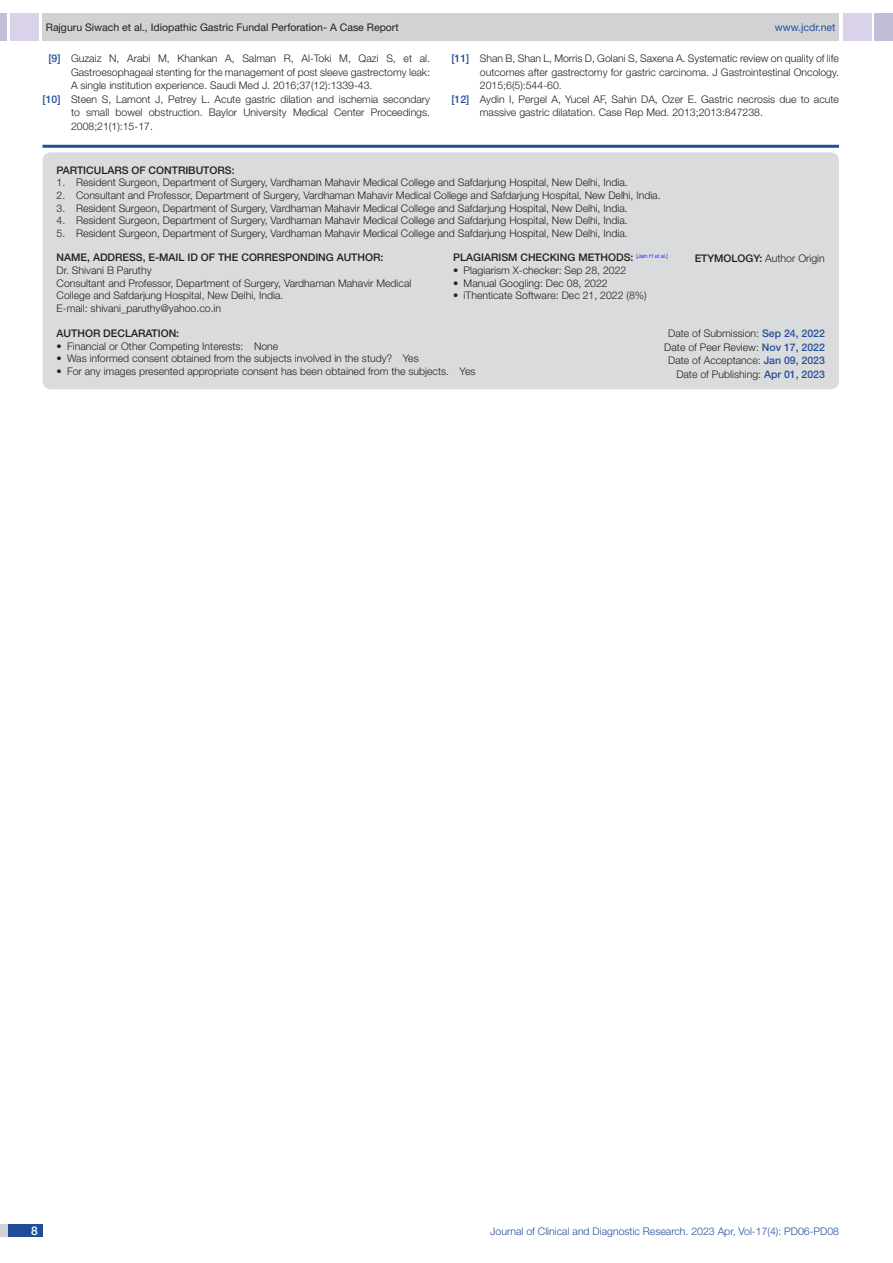
<style>
.page{position:relative;width:893px;height:1263px;background:#fff}
.page>*{position:absolute;margin:0;border:0;box-sizing:border-box;transform-origin:0 0}
.t1{font:500 12px "Helvetica Neue";color:#fff}
.Partic_Contri_Txt{font:300 10.5px/12.6px "Helvetica Neue";color:#231f20}
.Partic_Contri_Head{font:500 10.5px "Helvetica Neue";color:#231f20}
.tb_txt{font:300 10.5px "Helvetica Neue";color:#231f20}
.t2{font:300 10.5px "Helvetica Neue";color:#244e9b}
.t3{font:10.5px "Helvetica Neue";color:#231f20}
.Partic_Contri_Head-2{font:300 10.5px "Helvetica Neue";color:#231f20}
.t4{font:10.5px "Helvetica Neue";color:#244e9b}
.s1{font-weight:500;color:#244e9b}
.s2{font-weight:500}
</style>
<div class="page">
<div style="left:0;top:13px;width:7px;height:28px;background:#c2bed7"></div>
<div style="left:10px;top:13px;width:29px;height:28px;background:#d9d2e8"></div>
<div style="left:43px;top:13px;width:796px;height:28px;background:#d1d2d4"></div>
<div style="left:875px;top:13px;width:18px;height:28px;background:#c2bed7"></div>
<div style="left:843px;top:13px;width:29px;height:28px;background:#d9d2e8"></div>
<div style="left:0;top:1224px;width:43px;height:13px;background:#d1d2d4"></div>
<div style="left:8px;top:1224px;width:35px;height:13px;background:#214c99"></div>
<hr style="left:43px;top:145px;width:796px;height:3px;background:#244e9b">
<div style="left:43px;top:152px;width:796px;height:237px;background:#dadbdc;border-radius:9px"></div>
<p class="t3" style="left:46px;top:21px;width:354px">Rajguru Siwach et al., Idiopathic Gastric Fundal Perforation- A Case Report</p>
<p class="t4" style="left:775px;top:21px;width:62px">www.jcdr.net</p>
<p class="Partic_Contri_Txt" style="left:48px;top:52px;width:383px"><span class="s1">[9]</span> Guzaiz N, Arabi M, Khankan A, Salman R, Al-Toki M, Qazi S, et al.</p>
<p class="Partic_Contri_Txt" style="left:71px;top:66px;width:361px">Gastroesophageal stenting for the management of post sleeve gastrectomy leak:</p>
<p class="Partic_Contri_Txt" style="left:71px;top:79px;width:303px">A single institution experience. Saudi Med J. 2016;37(12):1339-43.</p>
<p class="Partic_Contri_Txt" style="left:43px;top:93px;width:389px"><span class="s1">[10]</span> Steen S, Lamont J, Petrey L. Acute gastric dilation and ischemia secondary</p>
<p class="Partic_Contri_Txt" style="left:71px;top:106px;width:361px">to small bowel obstruction. Baylor University Medical Center Proceedings.</p>
<p class="Partic_Contri_Txt" style="left:71px;top:120px;width:83px">2008;21(1):15-17.</p>
<p class="Partic_Contri_Txt" style="left:451px;top:52px;width:389px"><span class="s1">[11]</span> Shan B, Shan L, Morris D, Golani S, Saxena A. Systematic review on quality of life</p>
<p class="Partic_Contri_Txt" style="left:480px;top:66px;width:361px">outcomes after gastrectomy for gastric carcinoma. J Gastrointestinal Oncology.</p>
<p class="Partic_Contri_Txt" style="left:480px;top:79px;width:83px">2015;6(5):544-60.</p>
<p class="Partic_Contri_Txt" style="left:451px;top:93px;width:389px"><span class="s1">[12]</span> Aydin I, Pergel A, Yucel AF, Sahin DA, Ozer E. Gastric necrosis due to acute</p>
<p class="Partic_Contri_Txt" style="left:480px;top:106px;width:285px">massive gastric dilatation. Case Rep Med. 2013;2013:847238.</p>
<p class="Partic_Contri_Head" style="left:57px;top:164px;width:179px">PARTICULARS OF CONTRIBUTORS:</p>
<p class="Partic_Contri_Txt" style="left:57px;top:176px;width:573px">1. Resident Surgeon, Department of Surgery, Vardhaman Mahavir Medical College and Safdarjung Hospital, New Delhi, India.</p>
<p class="Partic_Contri_Txt" style="left:57px;top:189px;width:605px">2. Consultant and Professor, Department of Surgery, Vardhaman Mahavir Medical College and Safdarjung Hospital, New Delhi, India.</p>
<p class="Partic_Contri_Txt" style="left:57px;top:201px;width:573px">3. Resident Surgeon, Department of Surgery, Vardhaman Mahavir Medical College and Safdarjung Hospital, New Delhi, India.</p>
<p class="Partic_Contri_Txt" style="left:57px;top:214px;width:573px">4. Resident Surgeon, Department of Surgery, Vardhaman Mahavir Medical College and Safdarjung Hospital, New Delhi, India.</p>
<p class="Partic_Contri_Txt" style="left:57px;top:226px;width:573px">5. Resident Surgeon, Department of Surgery, Vardhaman Mahavir Medical College and Safdarjung Hospital, New Delhi, India.</p>
<p class="Partic_Contri_Head" style="left:453px;top:251px;width:216px">PLAGIARISM CHECKING METHODS: <sup>[Jain</sup> <sup>H</sup> <sup>et</sup> <sup>al.]</sup></p>
<p class="tb_txt" style="left:453px;top:264px;width:175px">• Plagiarism X-checker: Sep 28, 2022</p>
<p class="tb_txt" style="left:453px;top:276px;width:156px">• Manual Googling: Dec 08, 2022</p>
<p class="tb_txt" style="left:453px;top:289px;width:195px">• iThenticate Software: Dec 21, 2022 (8%)</p>
<p class="Partic_Contri_Head" style="left:57px;top:251px;width:328px">NAME, ADDRESS, E-MAIL ID OF THE CORRESPONDING AUTHOR:</p>
<p class="Partic_Contri_Head" style="left:695px;top:252px;width:16px">ETYMOLOGY</p>
<p class="Partic_Contri_Head-2" style="left:759px;top:252px;width:67px"><span class="s2">:</span> Author Origin</p>
<p class="Partic_Contri_Txt" style="left:57px;top:264px;width:96px">Dr. Shivani B Paruthy</p>
<p class="Partic_Contri_Txt" style="left:57px;top:276px;width:356px">Consultant and Professor, Department of Surgery, Vardhaman Mahavir Medical<br>College and Safdarjung Hospital, New Delhi, India.</p>
<p class="Partic_Contri_Txt" style="left:57px;top:302px;width:166px">E-mail: shivani_paruthy@yahoo.co.in</p>
<p class="Partic_Contri_Txt" style="left:668px;top:327px;width:158px">Date of Submission: <span class="s1">SEP 24, 2022</span></p>
<p class="Partic_Contri_Txt" style="left:664px;top:340px;width:162px">Date of Peer Review: <span class="s1">NOV 17, 2022</span></p>
<p class="Partic_Contri_Txt" style="left:668px;top:354px;width:158px">Date of Acceptance: <span class="s1">JAN 09, 2023</span></p>
<p class="Partic_Contri_Txt" style="left:676px;top:367px;width:150px">Date of Publishing: <span class="s1">APR 01, 2023</span></p>
<p class="Partic_Contri_Head" style="left:57px;top:327px;width:16px">AUTHOR</p>
<p class="Partic_Contri_Head" style="left:103px;top:327px;width:8px">DECLARATION</p>
<p class="Partic_Contri_Head" style="left:176px;top:327px;width:4px">:</p>
<p class="Partic_Contri_Txt" style="left:57px;top:339px;width:223px">• Financial or Other Competing Interests: None</p>
<p class="Partic_Contri_Txt" style="left:57px;top:352px;width:364px">• Was informed consent obtained from the subjects involved in the study? Yes</p>
<p class="Partic_Contri_Txt" style="left:57px;top:364px;width:420px">• For any images presented appropriate consent has been obtained from the subjects. Yes</p>
<p class="t1" style="left:31px;top:1223px;width:8px">8</p>
<p class="t2" style="left:490px;top:1225px;width:350px">Journal of Clinical and Diagnostic Research. 2023 Apr, Vol-17(4): PD06-PD08</p>
</div>
